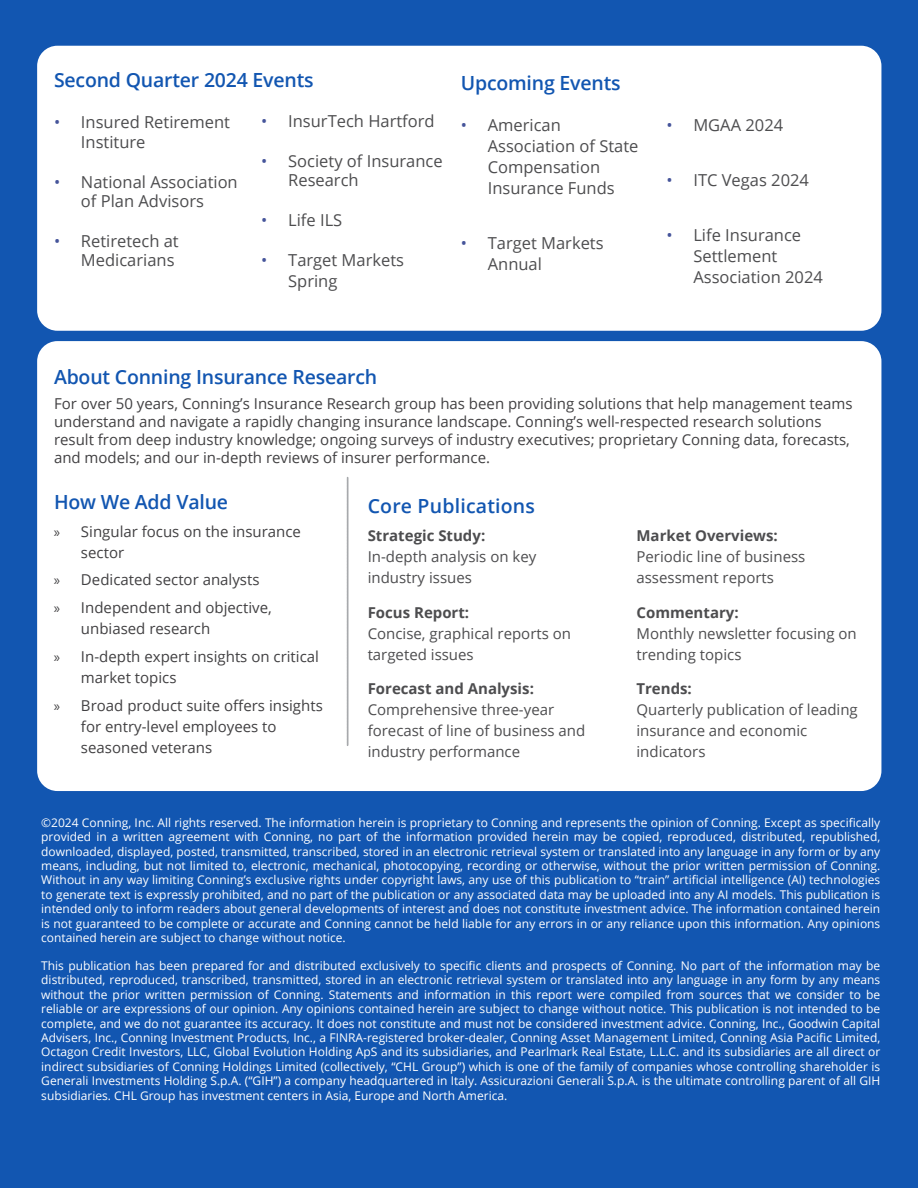
<style>
.page{position:relative;width:918px;height:1188px;background:#1256b1}
.page>*{position:absolute;margin:0;border:0;box-sizing:border-box;transform-origin:0 0}
.t1{font:600 19.5px "Open Sans";letter-spacing:-.01em;color:#1256b1}
.t2{font:600 19.5px "Open Sans";letter-spacing:.01em;color:#1256b1}
.t3{font:16.5px/21px "Open Sans";color:#4d4d4f}
.t4{font:15px/18px "Open Sans";color:#414042}
.t5{font:15px/21px "Open Sans";color:#4d4d4f}
.t6{font:700 15px "Open Sans";color:#4d4d4f}
.t7{font:12px/14.4px "Open Sans";color:#fff;text-align:justify}
.s1{color:#45549a}
.s2{font-family:"Myriad Pro"}
</style>
<div class="page">
<div style="left:37px;top:341px;width:844px;height:450px;background:#fff;border-radius:20px"></div>
<svg style="left:347px;top:477px;width:1px;height:269px"></svg>
<div style="left:37px;top:46px;width:844px;height:285px;background:#fff;border-radius:20px"></div>
<h1 class="t1" style="left:54px;top:67px;width:261px">Second Quarter 2024 Events</h1>
<h2 class="t3" style="left:81px;top:112px;width:151px;line-height:19.5px;text-indent:-27px"><span class="s1">•</span> Insured Retirement<br>Institure</h2>
<h2 class="t3" style="left:54px;top:172px;width:185px;line-height:19.5px;text-align:center"><span class="s1">•</span> National Association of Plan Advisors</h2>
<h2 class="t3" style="left:54px;top:231px;width:126px;line-height:19.5px;text-align:right"><span class="s1">•</span> Retiretech at<br>Medicarians</h2>
<h2 class="t3" style="left:261px;top:110px;width:175px"><span class="s1">•</span> InsurTech Hartford</h2>
<h2 class="t3" style="left:288px;top:150px;width:156px;line-height:19.5px;text-indent:-27px"><span class="s1">•</span> Society of Insurance<br>Research</h2>
<h2 class="t3" style="left:261px;top:209px;width:83px"><span class="s1">•</span> Life ILS</h2>
<h2 class="t3" style="left:288px;top:249px;width:117px;text-indent:-27px"><span class="s1">•</span> Target Markets<br>Spring</h2>
<h1 class="t1" style="left:461px;top:70px;width:161px">Upcoming Events</h1>
<h2 class="t3" style="left:488px;top:114px;width:152px;text-indent:-27px"><span class="s1">•</span> American<br>Association of State<br>Compensation<br>Insurance Funds</h2>
<h2 class="t3" style="left:488px;top:232px;width:117px;text-indent:-27px"><span class="s1">•</span> Target Markets<br>Annual</h2>
<h2 class="t3" style="left:666px;top:114px;width:118px"><span class="s1">•</span> MGAA 2024</h2>
<h2 class="t3" style="left:666px;top:169px;width:144px"><span class="s1">•</span> ITC Vegas 2024</h2>
<h2 class="t3" style="left:693px;top:224px;width:131px;text-indent:-27px"><span class="s1">•</span> Life Insurance<br>Settlement<br>Association 2024</h2>
<h1 class="t1" style="left:54px;top:364px;width:325px">About Conning Insurance Research</h1>
<p class="t4" style="left:54px;top:394px;width:800px">For over 50 years, Conning’s Insurance Research group has been providing solutions that help management teams understand and navigate a rapidly changing insurance landscape. Conning’s well-respected research solutions result from deep industry knowledge; ongoing surveys of industry executives; proprietary Conning data, forecasts, and models; and our in-depth reviews of insurer performance.</p>
<h1 class="t1" style="left:54px;top:488px;width:176px">How We Add Value</h1>
<p class="t4" style="left:81px;top:520px;width:221px;line-height:21px;text-indent:-27px"><span class="s2">»</span> Singular focus on the insurance sector</p>
<p class="t4" style="left:54px;top:566px;width:219px;line-height:27.8px"><span class="s2">»</span> Dedicated sector analysts<br><span class="s2">»</span> Independent and objective,</p>
<p class="t4" style="left:54px;top:614px;width:266px;line-height:27.8px;text-indent:27px">unbiased research<br><span class="s2">»</span> In-depth expert insights on critical</p>
<p class="t4" style="left:54px;top:663px;width:270px;line-height:27.8px;text-indent:27px">market topics<br><span class="s2">»</span> Broad product suite offers insights</p>
<p class="t4" style="left:81px;top:715px;width:197px;line-height:21px">for entry-level employees to seasoned veterans</p>
<h1 class="t2" style="left:368px;top:493px;width:169px">Core Publications</h1>
<p class="t6" style="left:368px;top:525px;width:119px">Strategic Study:</p>
<p class="t5" style="left:368px;top:546px;width:170px">In-depth analysis on key industry issues</p>
<p class="t6" style="left:368px;top:602px;width:103px">Focus Report:</p>
<p class="t5" style="left:368px;top:622px;width:205px">Concise, graphical reports on targeted issues</p>
<p class="t6" style="left:368px;top:678px;width:168px">Forecast and Analysis:</p>
<p class="t5" style="left:368px;top:699px;width:219px">Comprehensive three-year forecast of line of business and industry performance</p>
<p class="t6" style="left:636px;top:525px;width:143px">Market Overviews:</p>
<p class="t5" style="left:636px;top:546px;width:170px">Periodic line of business assessment reports</p>
<p class="t6" style="left:636px;top:602px;width:104px">Commentary:</p>
<p class="t5" style="left:636px;top:622px;width:222px">Monthly newsletter focusing on trending topics</p>
<p class="t6" style="left:636px;top:678px;width:57px">Trends:</p>
<p class="t5" style="left:636px;top:699px;width:223px">Quarterly publication of leading insurance and economic indicators</p>
<p class="t7" style="left:41px;top:815px;width:841px">©2024 Conning, Inc. All rights reserved. The information herein is proprietary to Conning and represents the opinion of Conning. Except as specifically provided in a written agreement with Conning, no part of the information provided herein may be copied, reproduced, distributed, republished, downloaded, displayed, posted, transmitted, transcribed, stored in an electronic retrieval system or translated into any language in any form or by any means, including, but not limited to, electronic, mechanical, photocopying, recording or otherwise, without the prior written permission of Conning.<br>Without in any way limiting Conning’s exclusive rights under copyright laws, any use of this publication to “train” artificial intelligence (AI) technologies to generate text is expressly prohibited, and no part of the publication or any associated data may be uploaded into any AI models. This publication is intended only to inform readers about general developments of interest and does not constitute investment advice. The information contained herein is not guaranteed to be complete or accurate and Conning cannot be held liable for any errors in or any reliance upon this information. Any opinions contained herein are subject to change without notice.</p>
<p class="t7" style="left:41px;top:958px;width:841px">This publication has been prepared for and distributed exclusively to specific clients and prospects of Conning. No part of the information may be distributed, reproduced, transcribed, transmitted, stored in an electronic retrieval system or translated into any language in any form by any means without the prior written permission of Conning. Statements and information in this report were compiled from sources that we consider to be reliable or are expressions of our opinion. Any opinions contained herein are subject to change without notice. This publication is not intended to be complete, and we do not guarantee its accuracy. It does not constitute and must not be considered investment advice. Conning, Inc., Goodwin Capital Advisers, Inc., Conning Investment Products, Inc., a FINRA-registered broker-dealer, Conning Asset Management Limited, Conning Asia Pacific Limited, Octagon Credit Investors, LLC, Global Evolution Holding ApS and its subsidiaries, and Pearlmark Real Estate, L.L.C. and its subsidiaries are all direct or indirect subsidiaries of Conning Holdings Limited (collectively, “CHL Group”) which is one of the family of companies whose controlling shareholder is Generali Investments Holding S.p.A. (“GIH”) a company headquartered in Italy. Assicurazioni Generali S.p.A. is the ultimate controlling parent of all GIH subsidiaries. CHL Group has investment centers in Asia, Europe and North America.</p>
</div>
